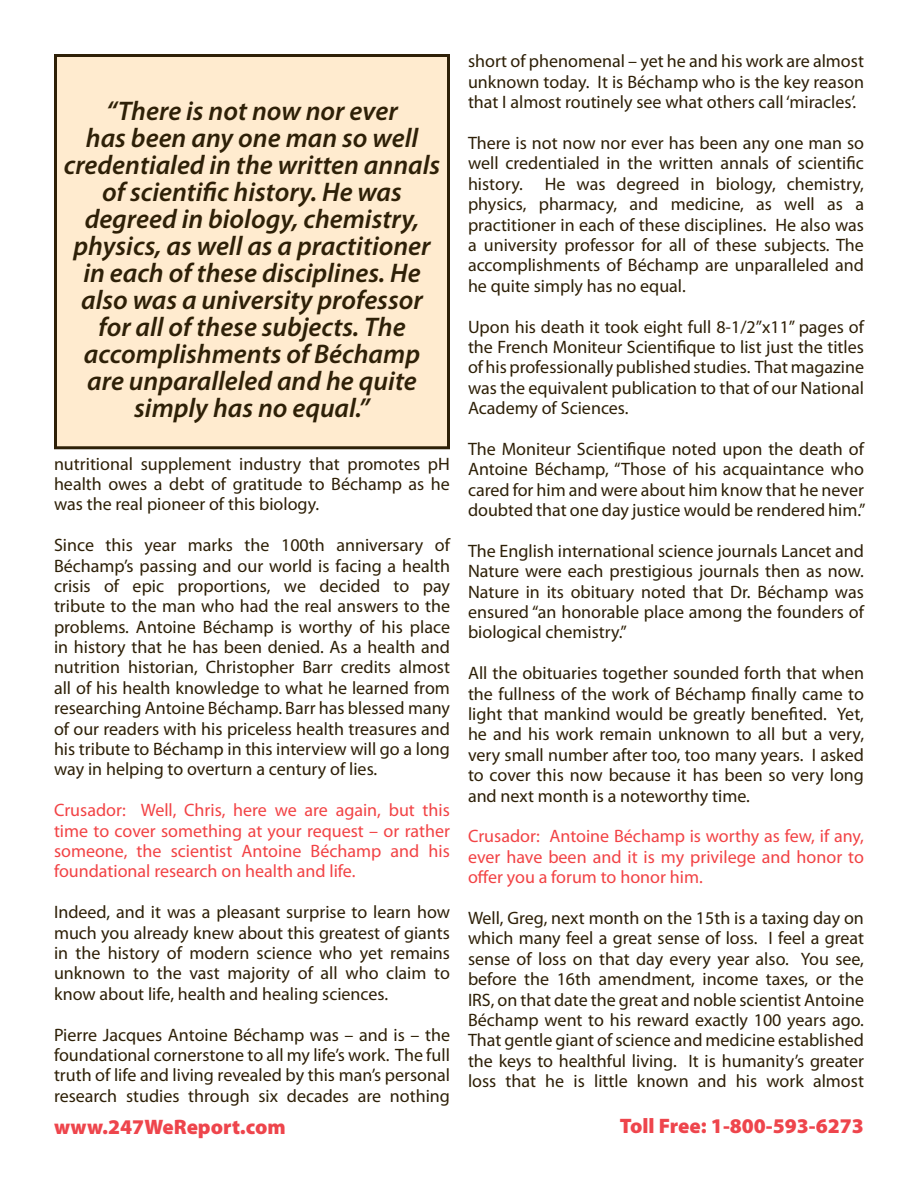
<style>
.page{position:relative;width:918px;height:1188px;background:#fff}
.page>*{position:absolute;margin:0;border:0;box-sizing:border-box;transform-origin:0 0}
.t1{font:italic 600 27px/27px "Myriad Pro";color:#2e2007;text-align:center}
.t2{font:900 21px "Myriad Pro";color:#ee454c}
.t3{font:18px/20.4px "Myriad Pro";color:#2e2007;text-align:justify}
.t4{font:18px/20.4px "Myriad Pro";color:#f24345;text-align:justify}
</style>
<div class="page">
<div style="left:56px;top:56px;width:392px;height:392px;background:#ffebcf"></div>
<div style="left:54px;top:54px;width:396px;height:395px;border:3px solid #2e2007"></div>
<p class="t1" style="left:64px;top:98px;width:378px">“There is not now nor ever<br>has been any one man so well credentialed in the written annals of scientific history. He was degreed in biology, chemistry, physics, as well as a practitioner in each of these disciplines. He also was a university professor for all of these subjects. The accomplishments of Béchamp are unparalleled and he quite simply has no equal.”</p>
<p class="t3" style="left:54px;top:454px;width:397px">nutritional supplement industry that promotes pH health owes a debt of gratitude to Béchamp as he was the real pioneer of this biology.</p>
<p class="t3" style="left:54px;top:535px;width:398px">Since this year marks the 100th anniversary of Béchamp’s passing and our world is facing a health crisis of epic proportions, we decided to pay tribute to the man who had the real answers to the problems. Antoine Béchamp is worthy of his place in history that he has been denied. As a health and nutrition historian, Christopher Barr credits almost all of his health knowledge to what he learned from researching Antoine Béchamp. Barr has blessed many of our readers with his priceless health treasures and his tribute to Béchamp in this interview will go a long way in helping to overturn a century of lies.</p>
<p class="t4" style="left:54px;top:800px;width:397px">Crusador: Well, Chris, here we are again, but this time to cover something at your request – or rather someone, the scientist Antoine Béchamp and his foundational research on health and life.</p>
<p class="t3" style="left:54px;top:902px;width:398px">Indeed, and it was a pleasant surprise to learn how much you already knew about this greatest of giants in the history of modern science who yet remains unknown to the vast majority of all who claim to know about life, health and healing sciences.</p>
<p class="t3" style="left:54px;top:1025px;width:398px">Pierre Jacques Antoine Béchamp was – and is – the foundational cornerstone to all my life’s work. The full truth of life and living revealed by this man’s personal research studies through six decades are nothing</p>
<p class="t3" style="left:468px;top:52px;width:397px">short of phenomenal – yet he and his work are almost unknown today. It is Béchamp who is the key reason that I almost routinely see what others call ‘miracles’.</p>
<p class="t3" style="left:468px;top:133px;width:398px">There is not now nor ever has been any one man so well credentialed in the written annals of scientific history. He was degreed in biology, chemistry, physics, pharmacy, and medicine, as well as a practitioner in each of these disciplines. He also was a university professor for all of these subjects. The accomplishments of Béchamp are unparalleled and he quite simply has no equal.</p>
<p class="t3" style="left:468px;top:317px;width:398px">Upon his death it took eight full 8-1/2”x11” pages of the French Moniteur Scientifique to list just the titles of his professionally published studies. That magazine was the equivalent publication to that of our National Academy of Sciences.</p>
<p class="t3" style="left:468px;top:439px;width:399px">The Moniteur Scientifique noted upon the death of Antoine Béchamp, “Those of his acquaintance who cared for him and were about him know that he never doubted that one day justice would be rendered him.”</p>
<p class="t3" style="left:468px;top:541px;width:397px">The English international science journals Lancet and Nature were each prestigious journals then as now.<br>Nature in its obituary noted that Dr. Béchamp was ensured “an honorable place among the founders of biological chemistry.”</p>
<p class="t3" style="left:468px;top:663px;width:398px">All the obituaries together sounded forth that when the fullness of the work of Béchamp finally came to light that mankind would be greatly benefited. Yet, he and his work remain unknown to all but a very, very small number after too, too many years. I asked to cover this now because it has been so very long and next month is a noteworthy time.</p>
<p class="t4" style="left:468px;top:827px;width:398px">Crusador: Antoine Béchamp is worthy as few, if any, ever have been and it is my privilege and honor to offer you a forum to honor him.</p>
<p class="t3" style="left:468px;top:908px;width:398px">Well, Greg, next month on the 15th is a taxing day on which many feel a great sense of loss. I feel a great sense of loss on that day every year also. You see, before the 16th amendment, income taxes, or the IRS, on that date the great and noble scientist Antoine Béchamp went to his reward exactly 100 years ago.<br>That gentle giant of science and medicine established the keys to healthful living. It is humanity’s greater loss that he is little known and his work almost</p>
<p class="t2" style="left:54px;top:1115px;width:233px">www.247WeReport.com</p>
<p class="t2" style="left:620px;top:1114px;width:246px">Toll Free: 1-800-593-6273</p>
</div>
